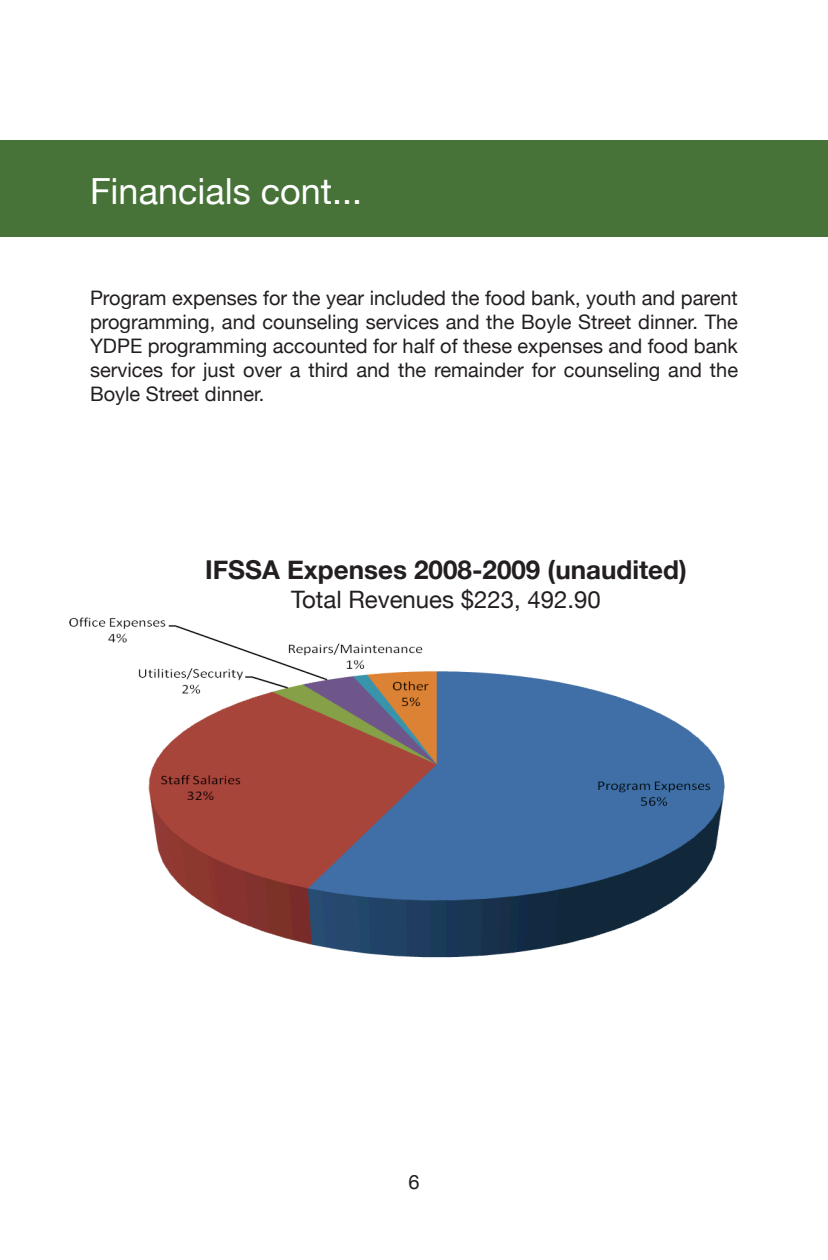
<style>
.page{position:relative;width:828px;height:1260px;background:#fff}
.page>*{position:absolute;margin:0;border:0;box-sizing:border-box;transform-origin:0 0}
.t1{font:36px "Helvetica Neue";color:#fff}
.t2{font:700 26px "Helvetica Neue";color:#231f20}
.t3{font:24px "Helvetica Neue";color:#231f20}
.t4{font:20px/24px "Helvetica Neue";color:#231f20;text-align:justify}
</style>
<div class="page">
<img style="left:69px;top:617px;width:656px;height:341px">
<div style="left:200px;top:554px;width:492px;height:74px;background:#fff"></div>
<div style="left:0;top:140px;width:828px;height:97px;background:#477338"></div>
<p class="t1" style="left:90px;top:170px;width:274px">Financials cont...</p>
<p class="t4" style="left:90px;top:286px;width:650px">Program expenses for the year included the food bank, youth and parent programming, and counseling services and the Boyle Street dinner. The YDPE programming accounted for half of these expenses and food bank services for just over a third and the remainder for counseling and the Boyle Street dinner.</p>
<p class="t2" style="left:205px;top:554px;width:483px">IFSSA Expenses 2008-2009 (unaudited)</p>
<p class="t3" style="left:291px;top:585px;width:311px">Total Revenues $223, 492.90</p>
<p class="t4" style="left:408px;top:1170px;width:13px">6</p>
</div>
